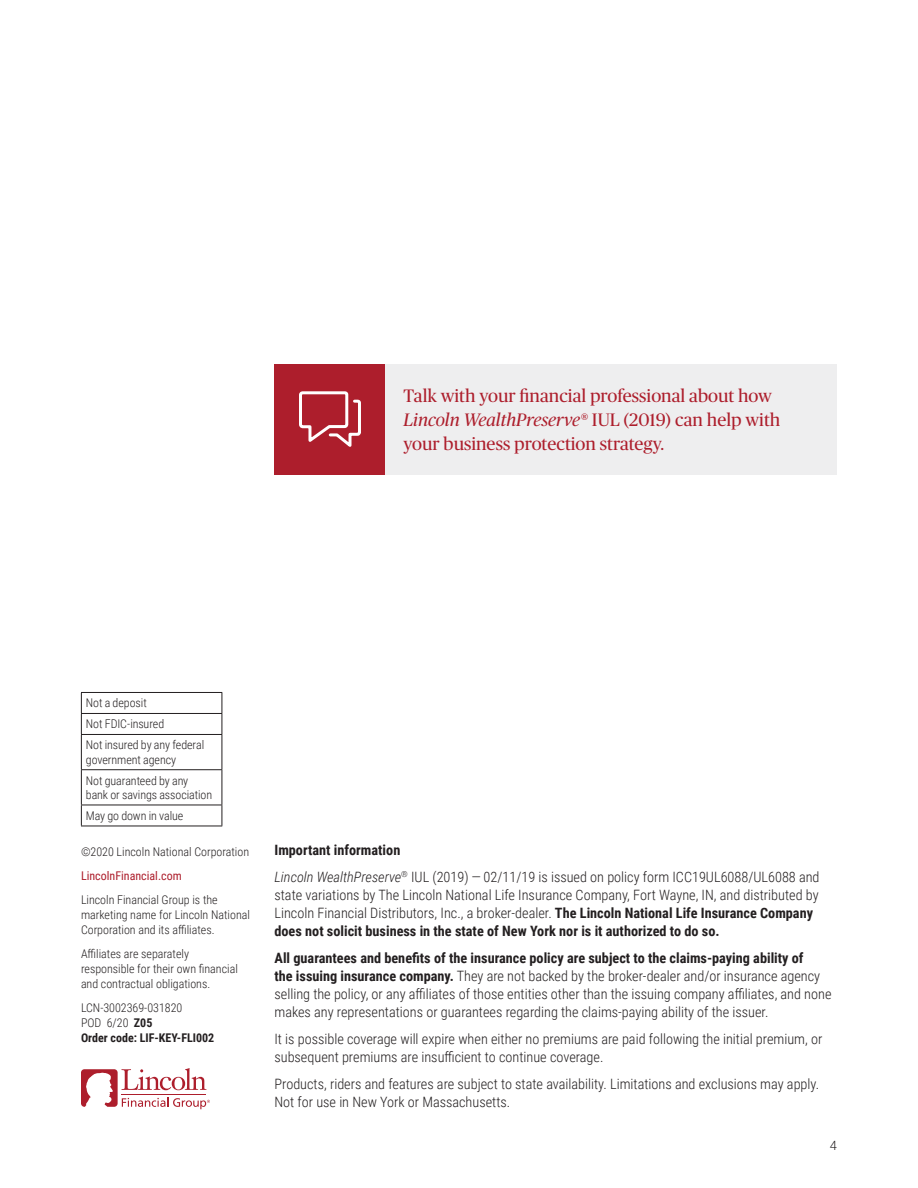
<style>
.page{position:relative;width:918px;height:1188px;background:#fff}
.page>*{position:absolute;margin:0;border:0;box-sizing:border-box;transform-origin:0 0}
.CTA{font:18px/24px "Publico Headline";color:#ad1e2c}
.Disclosure_-_9_5_12{font:300 14.25px/18px "Roboto Condensed";color:#231f20}
.Disclosure_-_9_5_12-2{font:700 14.25px "Roboto Condensed";color:#231f20}
.t1{font:300 12.75px "Roboto";color:#231f20}
.Disclosure_-_8_10_Li{font:300 12px/15px "Roboto Condensed";color:#231f20}
.Bank_Box{font:300 12px/14.2px "Roboto Condensed";letter-spacing:-.005em;color:#231f20}
.Disclosure_-_8_10_Li-2{font:700 12px/15px "Roboto Condensed";color:#231f20}
.Disclosure_-_8_10_Li-3{font:12px "Roboto Condensed";color:#ad1e2c}
.s1{font-style:italic}
.s2{font-weight:300}
.s3{font-weight:700}
</style>
<div class="page">
<hr style="left:81px;top:692px;width:141px;height:1px;background:#231f20">
<svg style="left:81px;top:693px;width:1px;height:41px"></svg>
<svg style="left:222px;top:693px;width:1px;height:41px"></svg>
<hr style="left:81px;top:713px;width:141px;height:1px;background:#231f20">
<hr style="left:81px;top:735px;width:1px;height:34px;background:#231f20">
<hr style="left:222px;top:735px;width:1px;height:34px;background:#231f20">
<hr style="left:81px;top:734px;width:141px;height:1px;background:#231f20">
<hr style="left:81px;top:770px;width:1px;height:35px;background:#231f20">
<hr style="left:222px;top:770px;width:1px;height:35px;background:#231f20">
<hr style="left:81px;top:769px;width:141px;height:1px;background:#231f20">
<hr style="left:81px;top:805px;width:141px;height:1px;background:#231f20">
<svg style="left:81px;top:805px;width:1px;height:21px"></svg>
<svg style="left:222px;top:805px;width:1px;height:21px"></svg>
<hr style="left:81px;top:826px;width:141px;height:1px;background:#231f20">
<div style="left:274px;top:364px;width:112px;height:111px;background:#ad1e2c"></div>
<div style="left:386px;top:364px;width:451px;height:111px;background:#eeeeef"></div>
<svg style="left:299px;top:392px;width:62px;height:55px"></svg>
<svg style="left:81px;top:1068px;width:129px;height:41px"></svg>
<p class="CTA" style="left:404px;top:383px;width:378px">Talk with your financial professional about how<br><span class="s1">Lincoln WealthPreserve</span>® IUL (2019) can help with your business protection strategy.</p>
<p class="Bank_Box" style="left:86px;top:696px;width:62px">Not a deposit</p>
<p class="Bank_Box" style="left:86px;top:717px;width:80px">Not FDIC-insured</p>
<p class="Bank_Box" style="left:86px;top:738px;width:120px">Not insured by any federal government agency</p>
<p class="Bank_Box" style="left:86px;top:773px;width:128px">Not guaranteed by any bank or savings association</p>
<p class="Bank_Box" style="left:86px;top:808px;width:99px">May go down in value</p>
<p class="Disclosure_-_8_10_Li" style="left:81px;top:843px;width:170px">©2020 Lincoln National Corporation</p>
<p class="Disclosure_-_8_10_Li-3" style="left:81px;top:867px;width:102px">LincolnFinancial.com</p>
<p class="Disclosure_-_8_10_Li" style="left:81px;top:891px;width:170px">Lincoln Financial Group is the marketing name for Lincoln National<br>Corporation and its affiliates.</p>
<p class="Disclosure_-_8_10_Li" style="left:81px;top:945px;width:158px">Affiliates are separately responsible for their own financial and contractual obligations.</p>
<p class="Disclosure_-_8_10_Li-2" style="left:81px;top:999px;width:135px"><span class="s2">LCN-3002369-031820<br>POD 6/20</span> Z05<br>Order code: LIF-KEY-FLI002</p>
<p class="Disclosure_-_9_5_12-2" style="left:274px;top:840px;width:127px">Important information</p>
<p class="Disclosure_-_9_5_12" style="left:274px;top:867px;width:547px"><span class="s1">Lincoln WealthPreserve</span><sup>®</sup> IUL (2019) — 02/11/19 is issued on policy form ICC19UL6088/UL6088 and state variations by The Lincoln National Life Insurance Company, Fort Wayne, IN, and distributed by Lincoln Financial Distributors, Inc., a broker-dealer. <span class="s3">The Lincoln National Life Insurance Company does not solicit business in the state of New York nor is it authorized to do so.</span></p>
<p class="Disclosure_-_9_5_12" style="left:274px;top:948px;width:559px"><span class="s3">All guarantees and benefits of the insurance policy are subject to the claims-paying ability of<br>the issuing insurance company.</span> They are not backed by the broker-dealer and/or insurance agency selling the policy, or any affiliates of those entities other than the issuing company affiliates, and none makes any representations or guarantees regarding the claims-paying ability of the issuer.</p>
<p class="Disclosure_-_9_5_12" style="left:274px;top:1029px;width:549px">It is possible coverage will expire when either no premiums are paid following the initial premium, or subsequent premiums are insufficient to continue coverage.</p>
<p class="Disclosure_-_9_5_12" style="left:274px;top:1074px;width:546px">Products, riders and features are subject to state availability. Limitations and exclusions may apply.<br>Not for use in New York or Massachusetts.</p>
<p class="t1" style="left:830px;top:1136px;width:9px">4</p>
</div>
